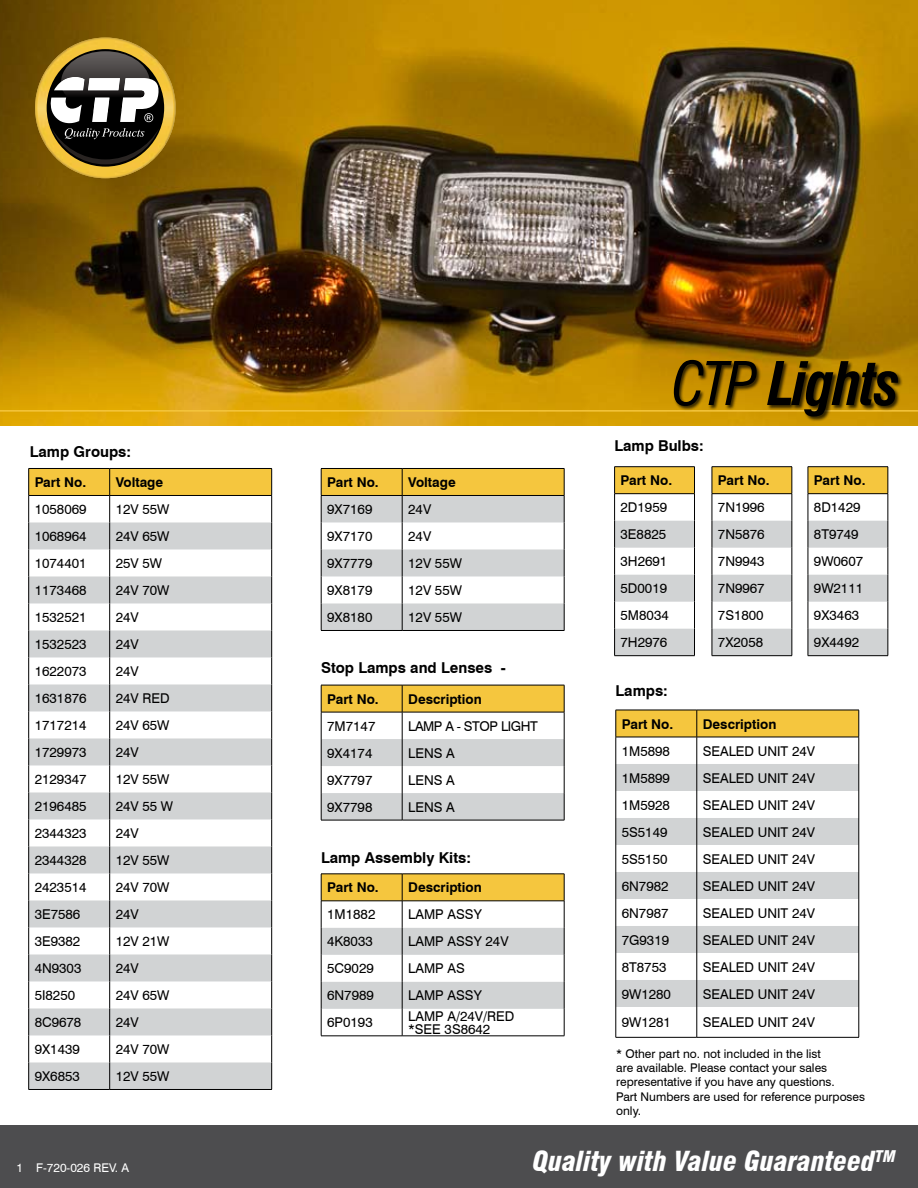
<style>
.page{position:relative;width:918px;height:1188px;background:#fff}
.page>*{position:absolute;margin:0;border:0;box-sizing:border-box;transform-origin:0 0}
.t1{font:italic 700 condensed 58.5px "Swiss 721 BT";letter-spacing:-.03em;color:#000}
.t2{font:italic 900 condensed 27px "Swiss 721 BT";color:#fff}
.t3{font:700 15px "Swiss 721 BT";color:#000}
.t4{font:13.5px/27px "Swiss 721 BT";color:#000}
.t5{font:700 13.5px "Swiss 721 BT";color:#000}
.t6{font:13.5px "Swiss 721 BT";letter-spacing:-.03em;color:#000}
.t7{font:12px/14.4px "Swiss 721 BT";color:#000}
.t8{font:12px "Swiss 721 BT";color:#fff}
.s1{font-weight:400}
</style>
<div class="page">
<img style="left:0;top:0;width:918px;height:426px">
<div style="left:0;top:1125px;width:918px;height:63px;background:#4d4d4f"></div>
<hr style="left:0;top:410px;width:918px;height:2px;background:#f5c63e">
<img style="left:68px;top:38px;width:75px;height:2px">
<img style="left:35px;top:81px;width:2px;height:65px">
<img style="left:173px;top:81px;width:3px;height:65px">
<img style="left:78px;top:176px;width:55px;height:2px">
<img style="left:37px;top:40px;width:136px;height:136px">
<svg style="left:40px;top:48px;width:130px;height:125px"></svg>
<div style="left:674px;top:360px;width:244px;height:80px;background:#000;opacity:.75"></div>
<svg style="left:321px;top:874px;width:244px;height:162px"></svg>
<hr style="left:321px;top:1036px;width:81px;height:1px;background:#000">
<hr style="left:402px;top:1036px;width:162px;height:1px;background:#000">
<svg style="left:321px;top:685px;width:244px;height:135px"></svg>
<hr style="left:321px;top:820px;width:81px;height:1px;background:#000">
<hr style="left:402px;top:820px;width:162px;height:1px;background:#000">
<hr style="left:28px;top:1089px;width:82px;height:1px;background:#000">
<hr style="left:110px;top:1089px;width:162px;height:1px;background:#000">
<svg style="left:28px;top:468px;width:244px;height:621px"></svg>
<hr style="left:616px;top:1007px;width:1px;height:30px;background:#000">
<hr style="left:697px;top:1007px;width:1px;height:30px;background:#000">
<hr style="left:859px;top:1007px;width:1px;height:30px;background:#000">
<hr style="left:616px;top:1037px;width:81px;height:1px;background:#000">
<hr style="left:697px;top:1037px;width:162px;height:1px;background:#000">
<svg style="left:616px;top:710px;width:244px;height:297px"></svg>
<hr style="left:616px;top:737px;width:81px;height:1px;background:#000">
<hr style="left:697px;top:737px;width:162px;height:1px;background:#000">
<hr style="left:614px;top:466px;width:81px;height:1px;background:#000">
<svg style="left:614px;top:467px;width:81px;height:189px"></svg>
<hr style="left:614px;top:493px;width:81px;height:1px;background:#000">
<hr style="left:712px;top:466px;width:80px;height:1px;background:#000">
<svg style="left:712px;top:467px;width:81px;height:189px"></svg>
<hr style="left:712px;top:493px;width:80px;height:1px;background:#000">
<hr style="left:808px;top:466px;width:80px;height:1px;background:#000">
<svg style="left:808px;top:467px;width:81px;height:189px"></svg>
<hr style="left:808px;top:655px;width:80px;height:1px;background:#000">
<hr style="left:321px;top:630px;width:81px;height:1px;background:#000">
<hr style="left:402px;top:630px;width:162px;height:1px;background:#000">
<svg style="left:321px;top:468px;width:244px;height:162px"></svg>
<hr style="left:321px;top:495px;width:81px;height:1px;background:#000">
<hr style="left:402px;top:495px;width:162px;height:1px;background:#000">
<p class="t3" style="left:30px;top:442px;width:103px">Lamp Groups:</p>
<p class="t5" style="left:35px;top:474px;width:53px">Part No.</p>
<p class="t5" style="left:116px;top:474px;width:49px">Voltage</p>
<p class="t4" style="left:35px;top:496px;width:53px">1058069</p>
<p class="t4" style="left:116px;top:496px;width:55px">12V 55W</p>
<p class="t4" style="left:35px;top:523px;width:53px">1068964</p>
<p class="t4" style="left:116px;top:523px;width:55px">24V 65W</p>
<p class="t4" style="left:35px;top:550px;width:53px">1074401</p>
<p class="t4" style="left:116px;top:550px;width:48px">25V 5W</p>
<p class="t4" style="left:35px;top:577px;width:53px">1173468</p>
<p class="t4" style="left:116px;top:577px;width:55px">24V 70W</p>
<p class="t4" style="left:35px;top:604px;width:53px">1532521</p>
<p class="t4" style="left:116px;top:604px;width:25px">24V</p>
<p class="t4" style="left:35px;top:631px;width:53px">1532523</p>
<p class="t4" style="left:116px;top:631px;width:25px">24V</p>
<p class="t4" style="left:35px;top:658px;width:53px">1622073</p>
<p class="t4" style="left:116px;top:658px;width:25px">24V</p>
<p class="t4" style="left:35px;top:685px;width:53px">1631876</p>
<p class="t4" style="left:116px;top:685px;width:55px">24V RED</p>
<p class="t4" style="left:35px;top:712px;width:53px">1717214</p>
<p class="t4" style="left:116px;top:712px;width:55px">24V 65W</p>
<p class="t4" style="left:35px;top:739px;width:53px">1729973</p>
<p class="t4" style="left:116px;top:739px;width:25px">24V</p>
<p class="t4" style="left:35px;top:766px;width:53px">2129347</p>
<p class="t4" style="left:116px;top:766px;width:55px">12V 55W</p>
<p class="t4" style="left:35px;top:793px;width:53px">2196485</p>
<p class="t4" style="left:116px;top:793px;width:59px">24V 55 W</p>
<p class="t4" style="left:35px;top:820px;width:53px">2344323</p>
<p class="t4" style="left:116px;top:820px;width:25px">24V</p>
<p class="t4" style="left:35px;top:847px;width:53px">2344328</p>
<p class="t4" style="left:116px;top:847px;width:55px">12V 55W</p>
<p class="t4" style="left:35px;top:874px;width:53px">2423514</p>
<p class="t4" style="left:116px;top:874px;width:55px">24V 70W</p>
<p class="t4" style="left:35px;top:901px;width:47px">3E7586</p>
<p class="t4" style="left:116px;top:901px;width:25px">24V</p>
<p class="t4" style="left:35px;top:928px;width:47px">3E9382</p>
<p class="t4" style="left:116px;top:928px;width:55px">12V 21W</p>
<p class="t4" style="left:35px;top:955px;width:48px">4N9303</p>
<p class="t4" style="left:116px;top:955px;width:25px">24V</p>
<p class="t4" style="left:35px;top:982px;width:42px">5I8250</p>
<p class="t4" style="left:116px;top:982px;width:55px">24V 65W</p>
<p class="t4" style="left:35px;top:1009px;width:48px">8C9678</p>
<p class="t4" style="left:116px;top:1009px;width:25px">24V</p>
<p class="t4" style="left:35px;top:1036px;width:47px">9X1439</p>
<p class="t4" style="left:116px;top:1036px;width:55px">24V 70W</p>
<p class="t4" style="left:35px;top:1063px;width:47px">9X6853</p>
<p class="t4" style="left:116px;top:1063px;width:55px">12V 55W</p>
<p class="t8" style="left:17px;top:1161px;width:114px">1 F-720-026 REV. A</p>
<p class="t5" style="left:327px;top:474px;width:53px">Part No.</p>
<p class="t5" style="left:408px;top:474px;width:49px">Voltage</p>
<p class="t4" style="left:327px;top:496px;width:47px">9X7169</p>
<p class="t4" style="left:408px;top:496px;width:25px">24V</p>
<p class="t4" style="left:327px;top:523px;width:47px">9X7170</p>
<p class="t4" style="left:408px;top:523px;width:25px">24V</p>
<p class="t4" style="left:327px;top:550px;width:47px">9X7779</p>
<p class="t4" style="left:408px;top:550px;width:55px">12V 55W</p>
<p class="t4" style="left:327px;top:577px;width:47px">9X8179</p>
<p class="t4" style="left:408px;top:577px;width:55px">12V 55W</p>
<p class="t4" style="left:327px;top:604px;width:47px">9X8180</p>
<p class="t4" style="left:408px;top:604px;width:55px">12V 55W</p>
<p class="t3" style="left:321px;top:659px;width:186px">Stop Lamps and Lenses -</p>
<p class="t5" style="left:327px;top:691px;width:53px">Part No.</p>
<p class="t5" style="left:408px;top:691px;width:75px">Description</p>
<p class="t4" style="left:327px;top:712px;width:50px">7M7147</p>
<p class="t6" style="left:408px;top:718px;width:131px">LAMP A - STOP LIGHT</p>
<p class="t4" style="left:327px;top:739px;width:47px">9X4174</p>
<p class="t4" style="left:408px;top:739px;width:48px">LENS A</p>
<p class="t4" style="left:327px;top:766px;width:47px">9X7797</p>
<p class="t4" style="left:408px;top:766px;width:48px">LENS A</p>
<p class="t4" style="left:327px;top:793px;width:47px">9X7798</p>
<p class="t4" style="left:408px;top:793px;width:48px">LENS A</p>
<p class="t3" style="left:321px;top:848px;width:151px">Lamp Assembly Kits:</p>
<p class="t5" style="left:327px;top:879px;width:53px">Part No.</p>
<p class="t5" style="left:408px;top:879px;width:75px">Description</p>
<p class="t4" style="left:327px;top:901px;width:50px">1M1882</p>
<p class="t4" style="left:408px;top:901px;width:75px">LAMP ASSY</p>
<p class="t4" style="left:327px;top:928px;width:47px">4K8033</p>
<p class="t4" style="left:408px;top:928px;width:102px">LAMP ASSY 24V</p>
<p class="t4" style="left:327px;top:955px;width:48px">5C9029</p>
<p class="t4" style="left:408px;top:955px;width:58px">LAMP AS</p>
<p class="t4" style="left:327px;top:982px;width:48px">6N7989</p>
<p class="t4" style="left:408px;top:982px;width:75px">LAMP ASSY</p>
<p class="t4" style="left:327px;top:1009px;width:47px">6P0193</p>
<p class="t4" style="left:408px;top:1009px;width:108px;line-height:13.5px">LAMP A/24V/RED *SEE 3S8642</p>
<h1 class="t1" style="left:672px;top:349px;width:230px"><span class="s1">CTP</span> Lights</h1>
<p class="t3" style="left:614px;top:436px;width:91px">Lamp Bulbs:</p>
<p class="t5" style="left:621px;top:472px;width:53px">Part No.</p>
<p class="t4" style="left:621px;top:494px;width:50px">2D1959<br>3E8825<br>3H2691<br>5D0019<br>5M8034<br>7H2976</p>
<p class="t3" style="left:616px;top:682px;width:54px">Lamps:</p>
<p class="t5" style="left:718px;top:472px;width:53px">Part No.</p>
<p class="t4" style="left:718px;top:494px;width:48px;text-align:justify">7N1996<br>7N5876<br>7N9943<br>7N9967<br>7S1800<br>7X2058</p>
<p class="t5" style="left:814px;top:472px;width:53px">Part No.</p>
<p class="t4" style="left:814px;top:494px;width:51px">8D1429<br>8T9749<br>9W0607<br>9W2111<br>9X3463<br>9X4492</p>
<p class="t5" style="left:622px;top:716px;width:53px">Part No.</p>
<p class="t5" style="left:703px;top:716px;width:75px">Description</p>
<p class="t4" style="left:622px;top:737px;width:50px">1M5898</p>
<p class="t4" style="left:703px;top:737px;width:114px">SEALED UNIT 24V</p>
<p class="t4" style="left:622px;top:764px;width:50px">1M5899</p>
<p class="t4" style="left:703px;top:764px;width:114px">SEALED UNIT 24V</p>
<p class="t4" style="left:622px;top:791px;width:50px">1M5928</p>
<p class="t4" style="left:703px;top:791px;width:114px">SEALED UNIT 24V</p>
<p class="t4" style="left:622px;top:818px;width:47px">5S5149</p>
<p class="t4" style="left:703px;top:818px;width:114px">SEALED UNIT 24V</p>
<p class="t4" style="left:622px;top:845px;width:47px">5S5150</p>
<p class="t4" style="left:703px;top:845px;width:114px">SEALED UNIT 24V</p>
<p class="t4" style="left:622px;top:872px;width:48px">6N7982</p>
<p class="t4" style="left:703px;top:872px;width:114px">SEALED UNIT 24V</p>
<p class="t4" style="left:622px;top:899px;width:48px">6N7987</p>
<p class="t4" style="left:703px;top:899px;width:114px">SEALED UNIT 24V</p>
<p class="t4" style="left:622px;top:926px;width:49px">7G9319</p>
<p class="t4" style="left:703px;top:926px;width:114px">SEALED UNIT 24V</p>
<p class="t4" style="left:622px;top:953px;width:46px">8T8753</p>
<p class="t4" style="left:703px;top:953px;width:114px">SEALED UNIT 24V</p>
<p class="t4" style="left:622px;top:980px;width:51px">9W1280</p>
<p class="t4" style="left:703px;top:980px;width:114px">SEALED UNIT 24V</p>
<p class="t4" style="left:622px;top:1009px;width:51px">9W1281</p>
<p class="t4" style="left:703px;top:1009px;width:114px">SEALED UNIT 24V</p>
<p class="t7" style="left:616px;top:1046px;width:250px">* Other part no. not included in the list<br>are available. Please contact your sales representative if you have any questions.<br>Part Numbers are used for reference purposes only.</p>
<h2 class="t2" style="left:533px;top:1145px;width:364px">Quality with Value Guaranteed<sup>TM</sup></h2>
</div>
